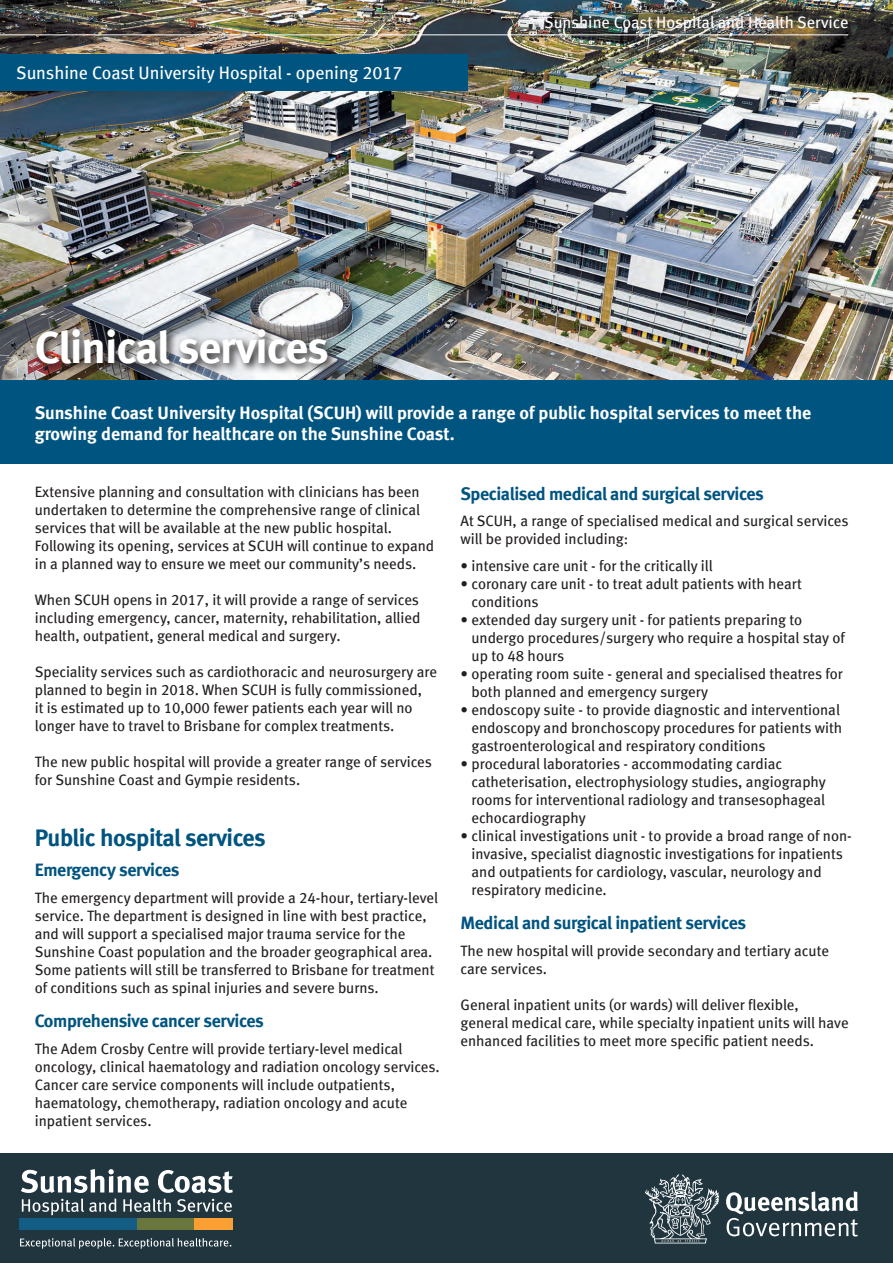
<style>
.page{position:relative;width:893px;height:1263px;background:#fff}
.page>*{position:absolute;margin:0;border:0;box-sizing:border-box;transform-origin:0 0}
.Factsheet_title{font:45px "Meta Bold LF";letter-spacing:-.02em;color:#fff}
.Factsheet_title-2{font:24px "Meta Bold LF";letter-spacing:-.02em;color:#005480}
.Lead_para_body_text{font:18px/21.6px "Meta Bold LF";color:#fff}
.Factsheet_title-3{font:18px "Meta Bold LF";letter-spacing:-.02em;color:#005480}
.t1{font:18px "Meta Book LF";color:#fff}
.t2{font:16.5px "Meta Book LF";color:#fff}
.Body_text{font:15px/18px "Meta Book LF";color:#231f20}
</style>
<div class="page">
<img style="left:0;top:0;width:893px;height:380px">
<div style="left:0;top:54px;width:468px;height:37px;background:#005480"></div>
<div style="left:0;top:380px;width:893px;height:83px;background:#005480"></div>
<img style="left:32px;top:326px;width:307px;height:49px">
<hr style="left:0;top:34px;width:848px;height:1px;background:#fff">
<div style="left:0;top:1153px;width:893px;height:110px;background:#21353f"></div>
<div style="left:20px;top:1219px;width:118px;height:11px;background:#135c84"></div>
<div style="left:138px;top:1219px;width:56px;height:11px;background:#6a773c"></div>
<div style="left:194px;top:1219px;width:38px;height:11px;background:#f99f33"></div>
<svg style="left:21px;top:1169px;width:212px;height:46px"></svg>
<svg style="left:20px;top:1238px;width:211px;height:11px"></svg>
<svg style="left:726px;top:1191px;width:132px;height:45px"></svg>
<svg style="left:645px;top:1174px;width:74px;height:69px"></svg>
<p class="t1" style="left:16px;top:62px;width:388px">Sunshine Coast University Hospital - opening 2017</p>
<p class="Factsheet_title" style="left:35px;top:321px;width:296px">Clinical services</p>
<p class="t2" style="left:544px;top:13px;width:306px">Sunshine Coast Hospital and Health Service</p>
<p class="Lead_para_body_text" style="left:35px;top:401px;width:778px">Sunshine Coast University Hospital (SCUH) will provide a range of public hospital services to meet the growing demand for healthcare on the Sunshine Coast.</p>
<p class="Body_text" style="left:35px;top:482px;width:401px">Extensive planning and consultation with clinicians has been undertaken to determine the comprehensive range of clinical services that will be available at the new public hospital.<br>Following its opening, services at SCUH will continue to expand in a planned way to ensure we meet our community’s needs.</p>
<p class="Body_text" style="left:35px;top:590px;width:387px;text-align:justify">When SCUH opens in 2017, it will provide a range of services including emergency, cancer, maternity, rehabilitation, allied health, outpatient, general medical and surgery.</p>
<p class="Body_text" style="left:35px;top:662px;width:404px">Speciality services such as cardiothoracic and neurosurgery are planned to begin in 2018. When SCUH is fully commissioned,<br>it is estimated up to 10,000 fewer patients each year will no longer have to travel to Brisbane for complex treatments.</p>
<p class="Body_text" style="left:35px;top:752px;width:399px">The new public hospital will provide a greater range of services for Sunshine Coast and Gympie residents.</p>
<p class="Factsheet_title-2" style="left:35px;top:824px;width:232px">Public hospital services</p>
<p class="Factsheet_title-3" style="left:35px;top:859px;width:146px">Emergency services</p>
<p class="Body_text" style="left:35px;top:888px;width:405px">The emergency department will provide a 24-hour, tertiary-level service. The department is designed in line with best practice, and will support a specialised major trauma service for the Sunshine Coast population and the broader geographical area.<br>Some patients will still be transferred to Brisbane for treatment of conditions such as spinal injuries and severe burns.</p>
<p class="Factsheet_title-3" style="left:35px;top:1010px;width:231px">Comprehensive cancer services</p>
<p class="Body_text" style="left:35px;top:1039px;width:406px">The Adem Crosby Centre will provide tertiary-level medical oncology, clinical haematology and radiation oncology services.<br>Cancer care service components will include outpatients, haematology, chemotherapy, radiation oncology and acute inpatient services.</p>
<p class="Factsheet_title-3" style="left:461px;top:483px;width:305px">Specialised medical and surgical services</p>
<p class="Body_text" style="left:461px;top:512px;width:389px">At SCUH, a range of specialised medical and surgical services will be provided including:</p>
<p class="Body_text" style="left:461px;top:556px;width:254px">• intensive care unit - for the critically ill</p>
<p class="Body_text" style="left:472px;top:574px;width:332px;text-indent:-11px">• coronary care unit - to treat adult patients with heart conditions</p>
<p class="Body_text" style="left:472px;top:610px;width:375px;text-indent:-11px">• extended day surgery unit - for patients preparing to undergo procedures/surgery who require a hospital stay of up to 48 hours</p>
<p class="Body_text" style="left:472px;top:664px;width:373px;text-indent:-11px">• operating room suite - general and specialised theatres for both planned and emergency surgery</p>
<p class="Body_text" style="left:472px;top:700px;width:372px;text-indent:-11px">• endoscopy suite - to provide diagnostic and interventional endoscopy and bronchoscopy procedures for patients with gastroenterological and respiratory conditions</p>
<p class="Body_text" style="left:472px;top:754px;width:356px;text-indent:-11px">• procedural laboratories - accommodating cardiac catheterisation, electrophysiology studies, angiography rooms for interventional radiology and transesophageal echocardiography</p>
<p class="Body_text" style="left:472px;top:826px;width:382px;text-indent:-11px">• clinical investigations unit - to provide a broad range of non&shy;invasive, specialist diagnostic investigations for inpatients and outpatients for cardiology, vascular, neurology and respiratory medicine.</p>
<p class="Factsheet_title-3" style="left:461px;top:912px;width:287px">Medical and surgical inpatient services</p>
<p class="Body_text" style="left:461px;top:941px;width:370px">The new hospital will provide secondary and tertiary acute care services.</p>
<p class="Body_text" style="left:461px;top:995px;width:390px">General inpatient units (or wards) will deliver flexible, general medical care, while specialty inpatient units will have enhanced facilities to meet more specific patient needs.</p>
</div>
